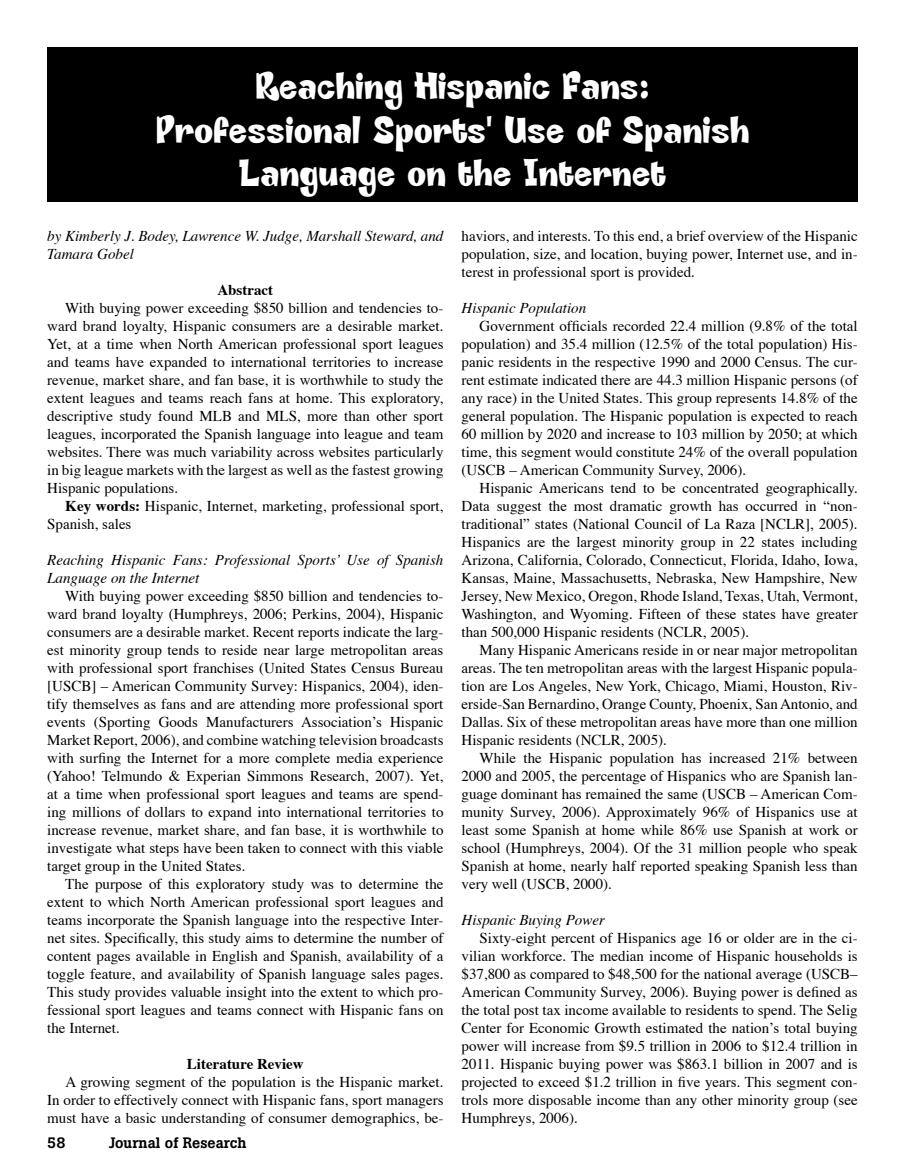
<style>
.page{position:relative;width:905px;height:1175px;background:#fff}
.page>*{position:absolute;margin:0;border:0;box-sizing:border-box;transform-origin:0 0}
.t1{font:36px/43.5px "Godfrey";color:#fff;text-align:center}
.t2{font:15px/18px "Times";color:#000;text-align:justify}
.t3{font:italic 15px/18px "Times";color:#000}
.t4{font:700 15px "Times";color:#000}
.t5{font:500 15px "Boton";color:#000}
.s1{font-weight:700}
</style>
<div class="page">
<div style="left:47px;top:47px;width:810px;height:154px;background:#000"></div>
<h1 class="t1" style="left:155px;top:65px;width:595px">Reaching Hispanic Fans:<br>Professional Sports' Use of Spanish<br>Language on the Internet</h1>
<p class="t3" style="left:47px;top:228px;width:397px">by Kimberly J. Bodey, Lawrence W. Judge, Marshall Steward, and<br>Tamara Gobel</p>
<p class="t4" style="left:217px;top:280px;width:57px">Abstract</p>
<p class="t2" style="left:47px;top:300px;width:398px;text-indent:18px">With buying power exceeding $850 billion and tendencies to&shy;ward brand loyalty, Hispanic consumers are a desirable market.<br>Yet, at a time when North American professional sport leagues and teams have expanded to international territories to increase revenue, market share, and fan base, it is worthwhile to study the extent leagues and teams reach fans at home. This exploratory, descriptive study found MLB and MLS, more than other sport leagues, incorporated the Spanish language into league and team websites. There was much variability across websites particularly in big league markets with the largest as well as the fastest growing Hispanic populations.</p>
<p class="t2" style="left:47px;top:498px;width:398px;text-indent:18px"><span class="s1">Key words:</span> Hispanic, Internet, marketing, professional sport,<br>Spanish, sales</p>
<p class="t3" style="left:47px;top:552px;width:397px">Reaching Hispanic Fans: Professional Sportsʼ Use of Spanish<br>Language on the Internet</p>
<p class="t2" style="left:47px;top:588px;width:398px;text-indent:18px">With buying power exceeding $850 billion and tendencies to&shy;ward brand loyalty (Humphreys, 2006; Perkins, 2004), Hispanic consumers are a desirable market. Recent reports indicate the larg&shy;est minority group tends to reside near large metropolitan areas with professional sport franchises (United States Census Bureau [USCB] – American Community Survey: Hispanics, 2004), iden&shy;tify themselves as fans and are attending more professional sport events (Sporting Goods Manufacturers Associationʼs Hispanic Market Report, 2006), and combine watching television broadcasts with surfing the Internet for a more complete media experience (Yahoo! Telmundo &amp; Experian Simmons Research, 2007). Yet, at a time when professional sport leagues and teams are spend&shy;ing millions of dollars to expand into international territories to increase revenue, market share, and fan base, it is worthwhile to investigate what steps have been taken to connect with this viable target group in the United States.</p>
<p class="t2" style="left:47px;top:876px;width:398px;text-indent:18px">The purpose of this exploratory study was to determine the extent to which North American professional sport leagues and teams incorporate the Spanish language into the respective Inter&shy;net sites. Specifically, this study aims to determine the number of content pages available in English and Spanish, availability of a toggle feature, and availability of Spanish language sales pages.<br>This study provides valuable insight into the extent to which pro&shy;fessional sport leagues and teams connect with Hispanic fans on the Internet.</p>
<p class="t4" style="left:187px;top:1054px;width:118px">Literature Review</p>
<p class="t2" style="left:47px;top:1074px;width:398px;text-indent:18px">A growing segment of the population is the Hispanic market.<br>In order to effectively connect with Hispanic fans, sport managers must have a basic understanding of consumer demographics, be-</p>
<p class="t2" style="left:461px;top:228px;width:398px">haviors, and interests. To this end, a brief overview of the Hispanic population, size, and location, buying power, Internet use, and in&shy;terest in professional sport is provided.</p>
<p class="t3" style="left:461px;top:300px;width:126px">Hispanic Population</p>
<p class="t2" style="left:461px;top:318px;width:398px;text-indent:18px">Government officials recorded 22.4 million (9.8% of the total population) and 35.4 million (12.5% of the total population) His&shy;panic residents in the respective 1990 and 2000 Census. The cur&shy;rent estimate indicated there are 44.3 million Hispanic persons (of any race) in the United States. This group represents 14.8% of the general population. The Hispanic population is expected to reach 60 million by 2020 and increase to 103 million by 2050; at which time, this segment would constitute 24% of the overall population (USCB – American Community Survey, 2006).</p>
<p class="t2" style="left:461px;top:480px;width:398px;text-indent:18px">Hispanic Americans tend to be concentrated geographically.<br>Data suggest the most dramatic growth has occurred in “non&shy;traditional” states (National Council of La Raza [NCLR], 2005).<br>Hispanics are the largest minority group in 22 states including Arizona, California, Colorado, Connecticut, Florida, Idaho, Iowa, Kansas, Maine, Massachusetts, Nebraska, New Hampshire, New Jersey, New Mexico, Oregon, Rhode Island, Texas, Utah, Vermont, Washington, and Wyoming. Fifteen of these states have greater than 500,000 Hispanic residents (NCLR, 2005).</p>
<p class="t2" style="left:461px;top:642px;width:398px;text-indent:18px">Many Hispanic Americans reside in or near major metropolitan areas. The ten metropolitan areas with the largest Hispanic popula&shy;tion are Los Angeles, New York, Chicago, Miami, Houston, Riv&shy;erside-San Bernardino, Orange County, Phoenix, San Antonio, and Dallas. Six of these metropolitan areas have more than one million Hispanic residents (NCLR, 2005).</p>
<p class="t2" style="left:461px;top:750px;width:398px;text-indent:18px">While the Hispanic population has increased 21% between 2000 and 2005, the percentage of Hispanics who are Spanish lan&shy;guage dominant has remained the same (USCB – American Com&shy;munity Survey, 2006). Approximately 96% of Hispanics use at least some Spanish at home while 86% use Spanish at work or school (Humphreys, 2004). Of the 31 million people who speak Spanish at home, nearly half reported speaking Spanish less than very well (USCB, 2000).</p>
<p class="t3" style="left:461px;top:912px;width:145px">Hispanic Buying Power</p>
<p class="t2" style="left:461px;top:930px;width:398px;text-indent:18px">Sixty-eight percent of Hispanics age 16 or older are in the ci&shy;vilian workforce. The median income of Hispanic households is $37,800 as compared to $48,500 for the national average (USCB– American Community Survey, 2006). Buying power is defined as the total post tax income available to residents to spend. The Selig Center for Economic Growth estimated the nationʼs total buying power will increase from $9.5 trillion in 2006 to $12.4 trillion in 2011. Hispanic buying power was $863.1 billion in 2007 and is projected to exceed $1.2 trillion in five years. This segment con&shy;trols more disposable income than any other minority group (see Humphreys, 2006).</p>
<p class="t5" style="left:47px;top:1133px;width:20px">58</p>
<p class="t5" style="left:109px;top:1133px;width:139px">Journal of Research</p>
</div>
